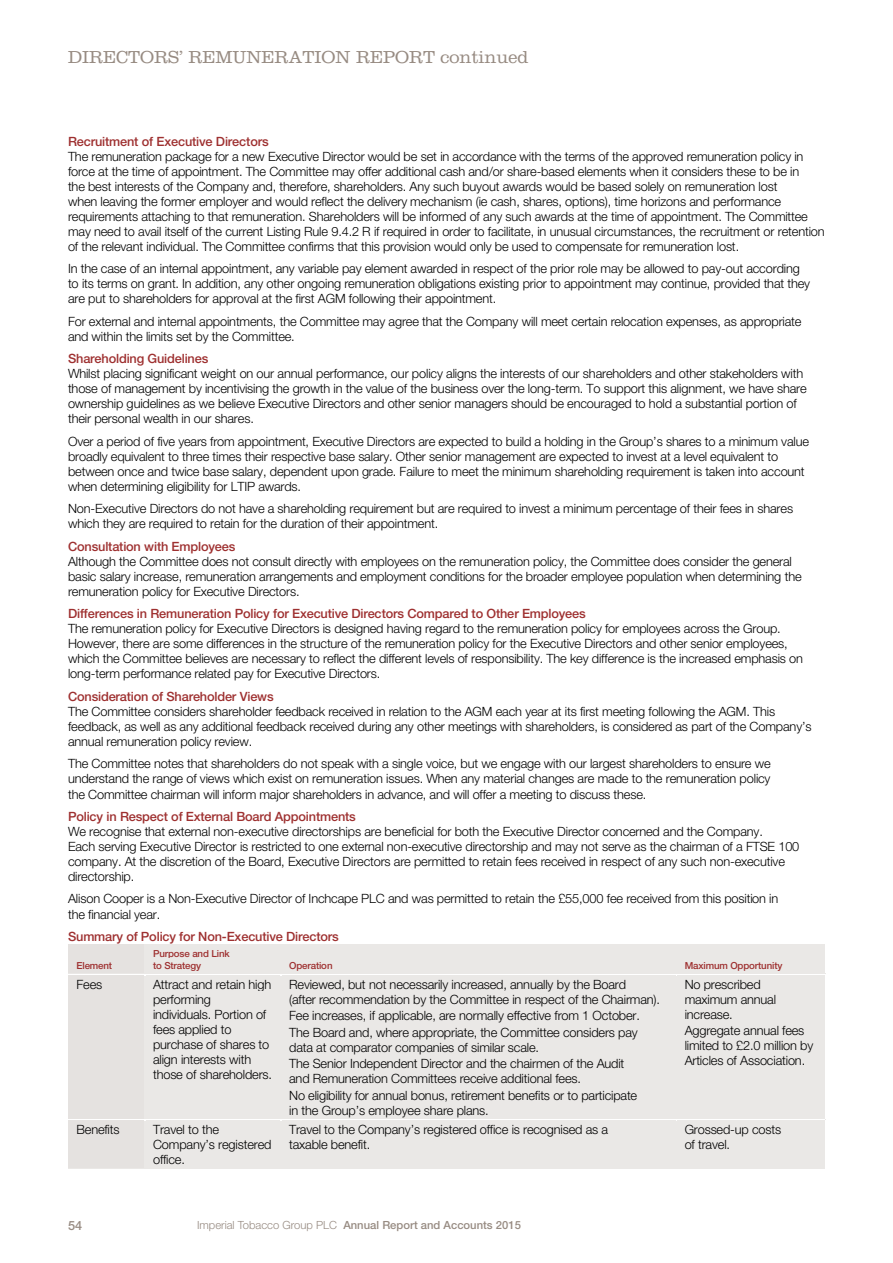
<style>
.page{position:relative;width:893px;height:1263px;background:#fff}
.page>*{position:absolute;margin:0;border:0;box-sizing:border-box;transform-origin:0 0}
.t1{font:300 18px "Clarendon LT Std";color:#978b82}
.t2{font:300 12.75px/15px "Helvetica Neue LT Std";letter-spacing:-.015em;color:#000}
.t3{font:500 12.75px "Helvetica Neue LT Std";letter-spacing:-.015em;color:#9e3030}
.t4{font:500 12.75px "Helvetica Neue LT Std";color:#978b82}
.t5{font:500 11.25px "Helvetica Neue LT Std";color:#978b82}
.t6{font:500 9.75px/12px "Helvetica Neue LT Std";letter-spacing:-.02em;color:#9e3030}
.s1{font-weight:300}
</style>
<div class="page">
<div style="left:68px;top:944px;width:77px;height:30px;background:#e5e2e0"></div>
<div style="left:145px;top:944px;width:136px;height:30px;background:#eae8e6"></div>
<div style="left:281px;top:944px;width:395px;height:30px;background:#eae8e6"></div>
<div style="left:676px;top:944px;width:149px;height:30px;background:#eae8e6"></div>
<div style="left:68px;top:975px;width:77px;height:144px;background:#e5e2e0"></div>
<div style="left:145px;top:975px;width:136px;height:144px;background:#eae8e6"></div>
<div style="left:281px;top:975px;width:395px;height:144px;background:#eae8e6"></div>
<div style="left:676px;top:975px;width:149px;height:144px;background:#eae8e6"></div>
<div style="left:68px;top:1121px;width:77px;height:48px;background:#e5e2e0"></div>
<div style="left:145px;top:1121px;width:136px;height:48px;background:#eae8e6"></div>
<div style="left:281px;top:1121px;width:395px;height:48px;background:#eae8e6"></div>
<div style="left:676px;top:1121px;width:149px;height:48px;background:#eae8e6"></div>
<h1 class="t1" style="left:68px;top:47px;width:462px">DIRECTORS’ REMUNERATION REPORT continued</h1>
<p class="t3" style="left:68px;top:134px;width:202px">Recruitment of Executive Directors</p>
<p class="t2" style="left:68px;top:148px;width:758px">The remuneration package for a new Executive Director would be set in accordance with the terms of the approved remuneration policy in force at the time of appointment. The Committee may offer additional cash and/or share-based elements when it considers these to be in<br>the best interests of the Company and, therefore, shareholders. Any such buyout awards would be based solely on remuneration lost<br>when leaving the former employer and would reflect the delivery mechanism (ie cash, shares, options), time horizons and performance requirements attaching to that remuneration. Shareholders will be informed of any such awards at the time of appointment. The Committee may need to avail itself of the current Listing Rule 9.4.2 R if required in order to facilitate, in unusual circumstances, the recruitment or retention of the relevant individual. The Committee confirms that this provision would only be used to compensate for remuneration lost.</p>
<p class="t2" style="left:68px;top:261px;width:744px">In the case of an internal appointment, any variable pay element awarded in respect of the prior role may be allowed to pay-out according to its terms on grant. In addition, any other ongoing remuneration obligations existing prior to appointment may continue, provided that they are put to shareholders for approval at the first AGM following their appointment.</p>
<p class="t2" style="left:68px;top:314px;width:735px">For external and internal appointments, the Committee may agree that the Company will meet certain relocation expenses, as appropriate and within the limits set by the Committee.</p>
<p class="t3" style="left:68px;top:351px;width:142px">Shareholding Guidelines</p>
<p class="t2" style="left:68px;top:366px;width:740px">Whilst placing significant weight on our annual performance, our policy aligns the interests of our shareholders and other stakeholders with those of management by incentivising the growth in the value of the business over the long-term. To support this alignment, we have share ownership guidelines as we believe Executive Directors and other senior managers should be encouraged to hold a substantial portion of their personal wealth in our shares.</p>
<p class="t2" style="left:68px;top:433px;width:742px">Over a period of five years from appointment, Executive Directors are expected to build a holding in the Group’s shares to a minimum value broadly equivalent to three times their respective base salary. Other senior management are expected to invest at a level equivalent to between once and twice base salary, dependent upon grade. Failure to meet the minimum shareholding requirement is taken into account when determining eligibility for LTIP awards.</p>
<p class="t2" style="left:68px;top:501px;width:727px">Non-Executive Directors do not have a shareholding requirement but are required to invest a minimum percentage of their fees in shares which they are required to retain for the duration of their appointment.</p>
<p class="t3" style="left:68px;top:539px;width:169px">Consultation with Employees</p>
<p class="t2" style="left:68px;top:553px;width:735px">Although the Committee does not consult directly with employees on the remuneration policy, the Committee does consider the general basic salary increase, remuneration arrangements and employment conditions for the broader employee population when determining the remuneration policy for Executive Directors.</p>
<p class="t3" style="left:68px;top:606px;width:519px">Differences in Remuneration Policy for Executive Directors Compared to Other Employees</p>
<p class="t2" style="left:68px;top:621px;width:736px">The remuneration policy for Executive Directors is designed having regard to the remuneration policy for employees across the Group.<br>However, there are some differences in the structure of the remuneration policy for the Executive Directors and other senior employees, which the Committee believes are necessary to reflect the different levels of responsibility. The key difference is the increased emphasis on long-term performance related pay for Executive Directors.</p>
<p class="t3" style="left:68px;top:689px;width:207px">Consideration of Shareholder Views</p>
<p class="t2" style="left:68px;top:704px;width:745px">The Committee considers shareholder feedback received in relation to the AGM each year at its first meeting following the AGM. This feedback, as well as any additional feedback received during any other meetings with shareholders, is considered as part of the Company’s annual remuneration policy review.</p>
<p class="t2" style="left:68px;top:756px;width:704px;text-align:justify">The Committee notes that shareholders do not speak with a single voice, but we engage with our largest shareholders to ensure we understand the range of views which exist on remuneration issues. When any material changes are made to the remuneration policy the Committee chairman will inform major shareholders in advance, and will offer a meeting to discuss these.</p>
<p class="t3" style="left:68px;top:809px;width:289px">Policy in Respect of External Board Appointments</p>
<p class="t2" style="left:68px;top:823px;width:733px">We recognise that external non-executive directorships are beneficial for both the Executive Director concerned and the Company.<br>Each serving Executive Director is restricted to one external non-executive directorship and may not serve as the chairman of a FTSE 100 company. At the discretion of the Board, Executive Directors are permitted to retain fees received in respect of any such non-executive directorship.</p>
<p class="t2" style="left:68px;top:891px;width:712px">Alison Cooper is a Non-Executive Director of Inchcape PLC and was permitted to retain the £55,000 fee received from this position in the financial year.</p>
<p class="t3" style="left:68px;top:929px;width:272px">Summary of Policy for Non-Executive Directors</p>
<p class="t6" style="left:76px;top:959px;width:37px">Element</p>
<p class="t6" style="left:153px;top:947px;width:78px">Purpose and Link to Strategy</p>
<p class="t6" style="left:289px;top:959px;width:45px">Operation</p>
<p class="t6" style="left:685px;top:959px;width:99px">Maximum Opportunity</p>
<p class="t2" style="left:76px;top:977px;width:27px">Fees</p>
<p class="t2" style="left:153px;top:977px;width:120px">Attract and retain high performing individuals. Portion of fees applied to purchase of shares to align interests with those of shareholders.</p>
<p class="t2" style="left:289px;top:977px;width:372px">Reviewed, but not necessarily increased, annually by the Board<br>(after recommendation by the Committee in respect of the Chairman).</p>
<p class="t2" style="left:289px;top:1007px;width:352px;line-height:16.5px">Fee increases, if applicable, are normally effective from 1 October.<br>The Board and, where appropriate, the Committee considers pay</p>
<p class="t2" style="left:289px;top:1039px;width:337px;line-height:16.5px">data at comparator companies of similar scale.<br>The Senior Independent Director and the chairmen of the Audit</p>
<p class="t2" style="left:289px;top:1070px;width:350px;line-height:16.5px">and Remuneration Committees receive additional fees.<br>No eligibility for annual bonus, retirement benefits or to participate</p>
<p class="t2" style="left:289px;top:1102px;width:201px">in the Group’s employee share plans.</p>
<p class="t2" style="left:685px;top:977px;width:93px">No prescribed maximum annual increase.</p>
<p class="t2" style="left:685px;top:1023px;width:130px">Aggregate annual fees limited to £2.0 million by<br>Articles of Association.</p>
<p class="t2" style="left:76px;top:1122px;width:45px">Benefits</p>
<p class="t2" style="left:153px;top:1122px;width:120px">Travel to the<br>Company’s registered office.</p>
<p class="t2" style="left:289px;top:1122px;width:321px">Travel to the Company’s registered office is recognised as a taxable benefit.</p>
<p class="t2" style="left:685px;top:1122px;width:98px">Grossed-up costs of travel.</p>
<p class="t4" style="left:68px;top:1214px;width:16px">54</p>
<p class="t5" style="left:197px;top:1216px;width:318px"><span class="s1">Imperial Tobacco Group PLC</span> Annual Report and Accounts 2015</p>
<p class="t4" style="left:68px;top:1217px;width:16px">54</p>
<p class="t5" style="left:197px;top:1218px;width:325px"><span class="s1">Imperial Tobacco Group PLC</span> Annual Report and Accounts 2015</p>
</div>
